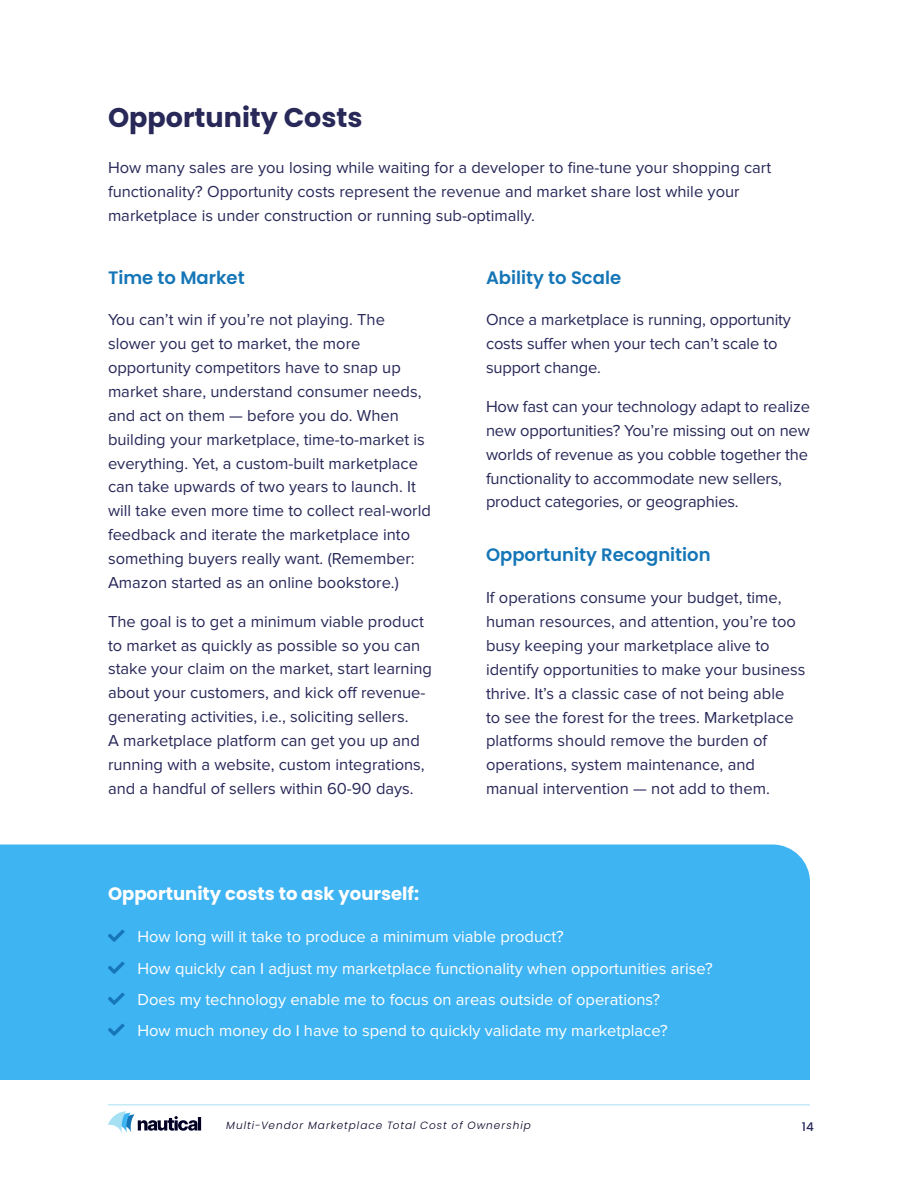
<style>
.page{position:relative;width:918px;height:1188px;background:#fff}
.page>*{position:absolute;margin:0;border:0;box-sizing:border-box;transform-origin:0 0}
.t1{font:700 27px "Poppins";color:#282859}
.t2{font:600 18px "Poppins";color:#1576b7}
.t3{font:700 18px "Poppins";color:#fff}
.t4{font:16.5px/23.9px "Proxima Nova";color:#282859}
.t5{font:16.5px "Proxima Nova";color:#fff}
.t6{font:500 12px "Poppins";color:#282859}
.t7{font:italic 300 10.5px "Poppins";letter-spacing:.095em;color:#020024}
</style>
<div class="page">
<hr style="left:108px;top:1104px;width:702px;height:1px;background:#a5e0f3">
<svg style="left:108px;top:1111px;width:93px;height:22px"></svg>
<div style="left:0;top:844px;width:810px;height:236px;background:#3fb4f3"></div>
<svg style="left:108px;top:930px;width:16px;height:12px"></svg>
<svg style="left:108px;top:961px;width:16px;height:13px"></svg>
<svg style="left:108px;top:993px;width:16px;height:12px"></svg>
<svg style="left:108px;top:1024px;width:16px;height:12px"></svg>
<h1 class="t1" style="left:108px;top:102px;width:256px">Opportunity Costs</h1>
<p class="t4" style="left:108px;top:157px;width:665px">How many sales are you losing while waiting for a developer to fine-tune your shopping cart functionality? Opportunity costs represent the revenue and market share lost while your marketplace is under construction or running sub-optimally.</p>
<h2 class="t2" style="left:108px;top:267px;width:138px">Time to Market</h2>
<p class="t4" style="left:108px;top:309px;width:324px">You can’t win if you’re not playing. The slower you get to market, the more opportunity competitors have to snap up market share, understand consumer needs, and act on them — before you do. When building your marketplace, time-to-market is everything. Yet, a custom-built marketplace can take upwards of two years to launch. It will take even more time to collect real-world feedback and iterate the marketplace into something buyers really want. (Remember:<br>Amazon started as an online bookstore.)</p>
<p class="t4" style="left:108px;top:610px;width:325px">The goal is to get a minimum viable product to market as quickly as possible so you can stake your claim on the market, start learning about your customers, and kick off revenue&shy;generating activities, i.e., soliciting sellers.<br>A marketplace platform can get you up and running with a website, custom integrations, and a handful of sellers within 60-90 days.</p>
<h2 class="t2" style="left:486px;top:267px;width:137px">Ability to Scale</h2>
<p class="t4" style="left:486px;top:309px;width:307px">Once a marketplace is running, opportunity costs suffer when your tech can’t scale to support change.</p>
<p class="t4" style="left:486px;top:395px;width:325px">How fast can your technology adapt to realize new opportunities? You’re missing out on new worlds of revenue as you cobble together the functionality to accommodate new sellers, product categories, or geographies.</p>
<h2 class="t2" style="left:486px;top:545px;width:226px">Opportunity Recognition</h2>
<p class="t4" style="left:486px;top:587px;width:321px">If operations consume your budget, time, human resources, and attention, you’re too busy keeping your marketplace alive to identify opportunities to make your business thrive. It’s a classic case of not being able<br>to see the forest for the trees. Marketplace platforms should remove the burden of operations, system maintenance, and manual intervention — not add to them.</p>
<h2 class="t3" style="left:108px;top:884px;width:313px">Opportunity costs to ask yourself:</h2>
<p class="t5" style="left:137px;top:929px;width:428px">How long will it take to produce a minimum viable product?</p>
<p class="t5" style="left:137px;top:961px;width:577px">How quickly can I adjust my marketplace functionality when opportunities arise?</p>
<p class="t5" style="left:137px;top:992px;width:524px">Does my technology enable me to focus on areas outside of operations?</p>
<p class="t5" style="left:137px;top:1023px;width:532px">How much money do I have to spend to quickly validate my marketplace?</p>
<p class="t7" style="left:226px;top:1119px;width:306px">Multi-Vendor Marketplace Total Cost of Ownership</p>
<p class="t6" style="left:802px;top:1120px;width:13px">14</p>
</div>
